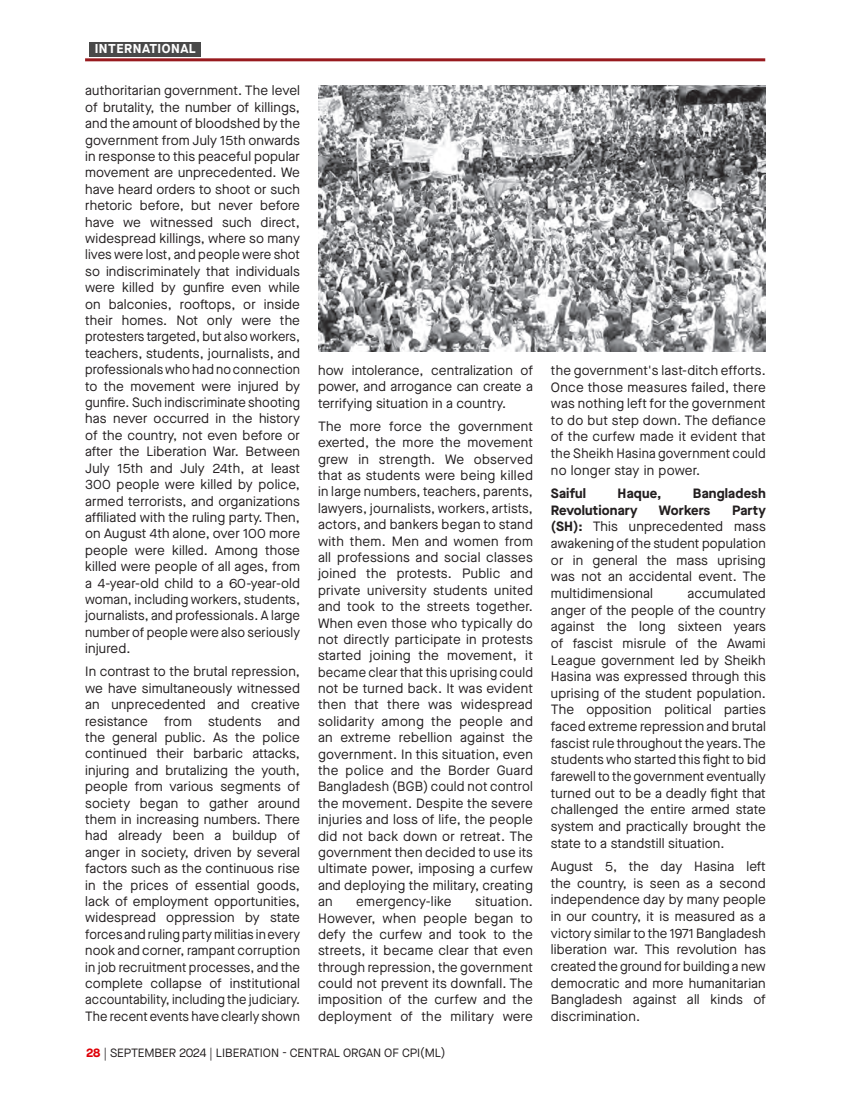
<style>
.page{position:relative;width:851px;height:1106px;background:#fff}
.page>*{position:absolute;margin:0;border:0;box-sizing:border-box;transform-origin:0 0}
.BodyText_9_Winslow{font:13.5px/16.4px "Maison Neue";letter-spacing:.01em;color:#231f20;text-align:justify}
.BodyText_9_Winslow-2{font:700 13.5px "Maison Neue";letter-spacing:.01em;color:#231f20}
.t1{font:700 12.9px "Maison Neue";letter-spacing:.04em;color:#fff}
.t2{font:12px "Maison Neue";color:#231f20}
.s1{font-weight:700;color:#df0007}
.s2{font-weight:700}
</style>
<div class="page">
<hr style="left:85px;top:58px;width:680px;height:3px;background:#981a1e">
<div style="left:89px;top:43px;width:112px;height:14px;background:#494949"></div>
<img style="left:318px;top:85px;width:447px;height:266px">
<p class="t1" style="left:95px;top:40px;width:103px">INTERNATIONAL</p>
<p class="BodyText_9_Winslow" style="left:85px;top:82px;width:216px">authoritarian government. The level of brutality, the number of killings, and the amount of bloodshed by the government from July 15th onwards in response to this peaceful popular movement are unprecedented. We have heard orders to shoot or such rhetoric before, but never before have we witnessed such direct, widespread killings, where so many lives were lost, and people were shot so indiscriminately that individuals were killed by gunfire even while on balconies, rooftops, or inside their homes. Not only were the protesters targeted, but also workers, teachers, students, journalists, and professionals who had no connection to the movement were injured by gunfire. Such indiscriminate shooting has never occurred in the history of the country, not even before or after the Liberation War. Between July 15th and July 24th, at least 300 people were killed by police, armed terrorists, and organizations affiliated with the ruling party. Then, on August 4th alone, over 100 more people were killed. Among those killed were people of all ages, from a 4-year-old child to a 60-year-old woman, including workers, students, journalists, and professionals. A large number of people were also seriously injured.</p>
<p class="BodyText_9_Winslow" style="left:85px;top:663px;width:216px">In contrast to the brutal repression, we have simultaneously witnessed an unprecedented and creative resistance from students and the general public. As the police continued their barbaric attacks, injuring and brutalizing the youth, people from various segments of society began to gather around them in increasing numbers. There had already been a buildup of anger in society, driven by several factors such as the continuous rise in the prices of essential goods, lack of employment opportunities, widespread oppression by state forces and ruling party militias in every nook and corner, rampant corruption in job recruitment processes, and the complete collapse of institutional accountability, including the judiciary.<br>The recent events have clearly shown</p>
<p class="BodyText_9_Winslow" style="left:318px;top:362px;width:216px">how intolerance, centralization of power, and arrogance can create a terrifying situation in a country.</p>
<p class="BodyText_9_Winslow" style="left:318px;top:418px;width:216px">The more force the government exerted, the more the movement grew in strength. We observed that as students were being killed in large numbers, teachers, parents, lawyers, journalists, workers, artists, actors, and bankers began to stand with them. Men and women from all professions and social classes joined the protests. Public and private university students united and took to the streets together.<br>When even those who typically do not directly participate in protests started joining the movement, it became clear that this uprising could not be turned back. It was evident then that there was widespread solidarity among the people and an extreme rebellion against the government. In this situation, even the police and the Border Guard Bangladesh (BGB) could not control the movement. Despite the severe injuries and loss of life, the people did not back down or retreat. The government then decided to use its ultimate power, imposing a curfew and deploying the military, creating an</p>
<p class="BodyText_9_Winslow" style="left:356px;top:893px;width:97px">emergency-like</p>
<p class="BodyText_9_Winslow" style="left:318px;top:893px;width:216px;text-indent:157px">situation.<br>However, when people began to defy the curfew and took to the streets, it became clear that even through repression, the government could not prevent its downfall. The imposition of the curfew and the deployment of the military were</p>
<p class="t2" style="left:86px;top:1044px;width:361px"><span class="s1">28</span> | SEPTEMBER 2024 | LIBERATION - CENTRAL ORGAN OF CPI(ML)</p>
<p class="BodyText_9_Winslow" style="left:551px;top:362px;width:216px">the government's last-ditch efforts.<br>Once those measures failed, there was nothing left for the government to do but step down. The defiance of the curfew made it evident that the Sheikh Hasina government could no longer stay in power.</p>
<p class="BodyText_9_Winslow-2" style="left:551px;top:484px;width:37px">Saiful</p>
<p class="BodyText_9_Winslow-2" style="left:617px;top:484px;width:45px">Haque,</p>
<p class="BodyText_9_Winslow-2" style="left:693px;top:484px;width:74px">Bangladesh</p>
<p class="BodyText_9_Winslow-2" style="left:551px;top:500px;width:88px">Revolutionary</p>
<p class="BodyText_9_Winslow-2" style="left:659px;top:500px;width:53px">Workers</p>
<p class="BodyText_9_Winslow" style="left:551px;top:501px;width:216px;text-indent:181px"><span class="s2">Party (SH):</span> This unprecedented mass awakening of the student population or in general the mass uprising was not an accidental event. The multidimensional</p>
<p class="BodyText_9_Winslow" style="left:551px;top:585px;width:216px;text-indent:136px">accumulated anger of the people of the country against the long sixteen years of fascist misrule of the Awami League government led by Sheikh Hasina was expressed through this uprising of the student population.<br>The opposition political parties faced extreme repression and brutal fascist rule throughout the years. The students who started this fight to bid farewell to the government eventually turned out to be a deadly fight that challenged the entire armed state system and practically brought the state to a standstill situation.</p>
<p class="BodyText_9_Winslow" style="left:551px;top:857px;width:216px">August 5, the day Hasina left the country, is seen as a second independence day by many people in our country, it is measured as a victory similar to the 1971 Bangladesh liberation war. This revolution has created the ground for building a new democratic and more humanitarian Bangladesh against all kinds of discrimination.</p>
</div>
